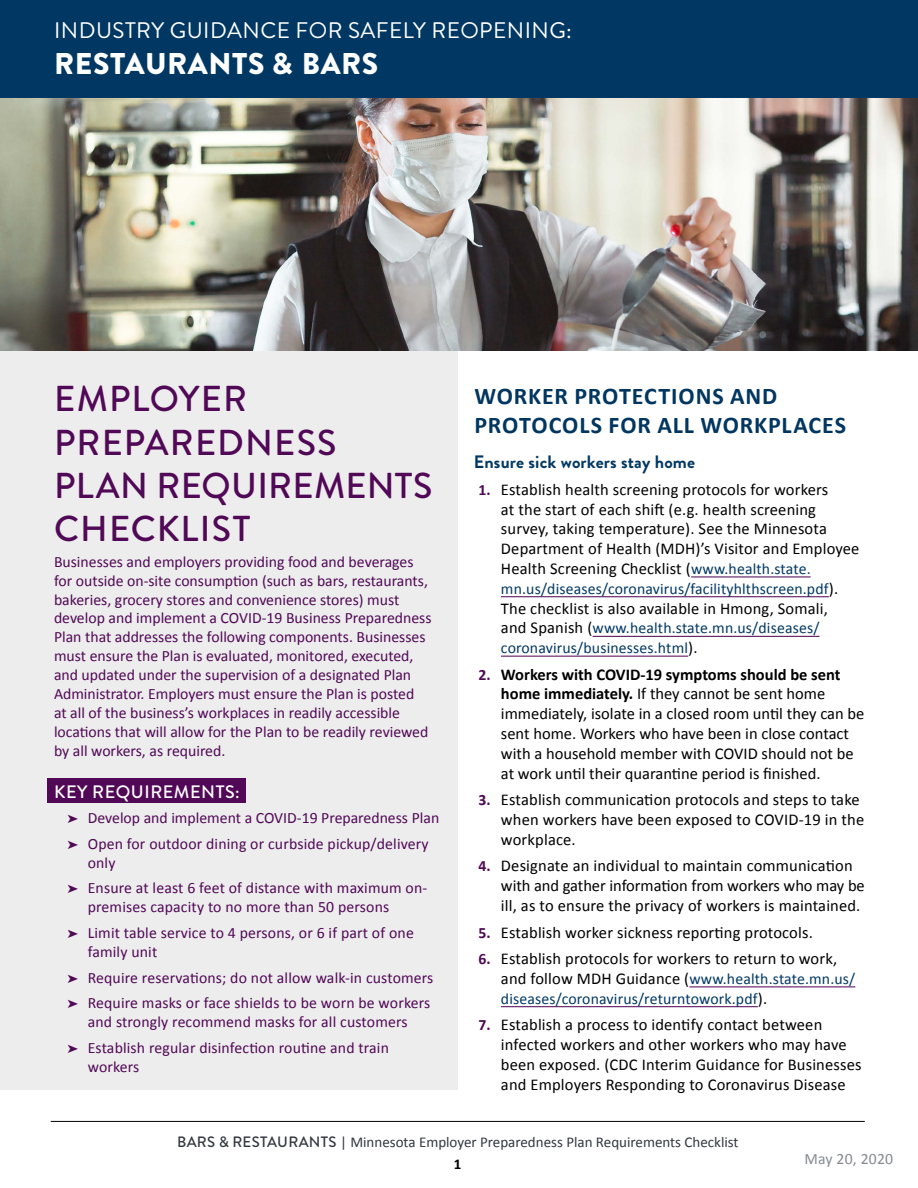
<style>
.page{position:relative;width:918px;height:1188px;background:#fff}
.page>*{position:absolute;margin:0;border:0;box-sizing:border-box;transform-origin:0 0}
.Section_Heading_H2{font:500 36px/43.2px "Brandon Grotesque";letter-spacing:.025em;color:#510856}
.t1{font:900 30px "Brandon Grotesque";letter-spacing:.02em;color:#fff}
.SECTION_Heading_H3{font:700 24px/28.8px "Calibri";letter-spacing:.035em;color:#003660}
.t2{font:22.5px "Brandon Grotesque";letter-spacing:.02em;color:#fff}
.Subhead{font:700 18px "Brandon Grotesque";letter-spacing:.01em;color:#003863}
.shaded{font:500 18px "Brandon Grotesque";letter-spacing:.03em;color:#fff}
.t3{font:16.5px/19.8px "Calibri";letter-spacing:.01em;color:#000}
.infographic_text_p2{font:15.75px/18.9px "Calibri";color:#510856}
.t4{font:15.75px/19.8px "Calibri";letter-spacing:.01em;color:#003863}
.Numbered{font:15.75px "Calibri";letter-spacing:.01em;color:#878a8f}
.t5{font:15px "Calibri";color:#343741}
.t6{font:700 15px "Calibri";color:#000}
.s1{font-weight:700;font-size:15.75px;color:#510856}
.s2{font-size:15.75px;color:#003863}
.s3{font-size:16.5px;color:#000}
.s4{font-weight:700}
.s5{font-family:"Brandon Grotesque";font-weight:500}
</style>
<div class="page">
<hr style="left:51px;top:1121px;width:814px;height:1px;background:#000">
<img style="left:0;top:97px;width:918px;height:254px">
<div style="left:0;top:0;width:918px;height:97px;background:#003863"></div>
<div style="left:0;top:351px;width:458px;height:739px;background:#ecedec"></div>
<div style="left:47px;top:778px;width:199px;height:25px;background:#510856"></div>
<hr style="left:691px;top:576px;width:120px;height:1px;background:#510856">
<hr style="left:501px;top:596px;width:328px;height:1px;background:#510856">
<hr style="left:593px;top:636px;width:227px;height:1px;background:#510856">
<hr style="left:501px;top:656px;width:187px;height:1px;background:#510856">
<hr style="left:690px;top:986px;width:165px;height:1px;background:#510856">
<hr style="left:501px;top:1006px;width:257px;height:1px;background:#510856">
<p class="t2" style="left:54px;top:15px;width:519px">INDUSTRY GUIDANCE FOR SAFELY REOPENING:</p>
<h1 class="t1" style="left:54px;top:42px;width:326px">RESTAURANTS &amp; BARS</h1>
<h2 class="Section_Heading_H2" style="left:54px;top:378px;width:380px">EMPLOYER<br>PREPAREDNESS<br>PLAN REQUIREMENTS<br>CHECKLIST</h2>
<p class="infographic_text_p2" style="left:54px;top:551px;width:379px">Businesses and employers providing food and beverages for outside on-site consumption (such as bars, restaurants, bakeries, grocery stores and convenience stores) must develop and implement a COVID-19 Business Preparedness Plan that addresses the following components. Businesses must ensure the Plan is evaluated, monitored, executed, and updated under the supervision of a designated Plan Administrator. Employers must ensure the Plan is posted<br>at all of the business’s workplaces in readily accessible locations that will allow for the Plan to be readily reviewed by all workers, as required.</p>
<p class="shaded" style="left:54px;top:779px;width:187px">KEY REQUIREMENTS:</p>
<p class="infographic_text_p2" style="left:68px;top:808px;width:373px">➤ Develop and implement a COVID-19 Preparedness Plan</p>
<p class="infographic_text_p2" style="left:88px;top:833px;width:343px;text-indent:-20px">➤ Open for outdoor dining or curbside pickup/delivery only</p>
<p class="infographic_text_p2" style="left:88px;top:878px;width:341px;text-indent:-20px">➤ Ensure at least 6 feet of distance with maximum on&shy;premises capacity to no more than 50 persons</p>
<p class="infographic_text_p2" style="left:88px;top:923px;width:328px;text-indent:-20px">➤ Limit table service to 4 persons, or 6 if part of one family unit</p>
<p class="infographic_text_p2" style="left:68px;top:967px;width:367px">➤ Require reservations; do not allow walk-in customers</p>
<p class="infographic_text_p2" style="left:68px;top:993px;width:364px;text-align:center">➤ Require masks or face shields to be worn be workers and strongly recommend masks for all customers</p>
<p class="infographic_text_p2" style="left:88px;top:1037px;width:303px;text-indent:-20px">➤ Establish regular disinfection routine and train workers</p>
<h3 class="SECTION_Heading_H3" style="left:474px;top:381px;width:373px">WORKER PROTECTIONS AND<br>PROTOCOLS FOR ALL WORKPLACES</h3>
<h2 class="Subhead" style="left:474px;top:449px;width:223px">Ensure sick workers stay home</h2>
<p class="t3" style="left:501px;top:479px;width:360px;text-indent:-22px"><span class="s1">1.</span> Establish health screening protocols for workers<br>at the start of each shift (e.g. health screening survey, taking temperature). See the Minnesota Department of Health (MDH)’s Visitor and Employee Health Screening Checklist (<span class="s2">www.health.state.</span></p>
<p class="t4" style="left:501px;top:578px;width:339px">mn.us/diseases/coronavirus/facilityhlthscreen.pdf<span class="s3">).</span></p>
<p class="t3" style="left:501px;top:597px;width:328px">The checklist is also available in Hmong, Somali,</p>
<p class="t4" style="left:501px;top:617px;width:320px"><span class="s3">and Spanish (</span>www.health.state.mn.us/diseases/ coronavirus/businesses.html<span class="s3">).</span></p>
<p class="t3" style="left:501px;top:664px;width:365px;text-indent:-22px"><span class="s1">2.</span> <span class="s4">Workers with COVID-19 symptoms should be sent home immediately.</span> If they cannot be sent home immediately, isolate in a closed room until they can be sent home. Workers who have been in close contact with a household member with COVID should not be at work until their quarantine period is finished.</p>
<p class="t3" style="left:501px;top:789px;width:365px;text-indent:-22px"><span class="s1">3.</span> Establish communication protocols and steps to take when workers have been exposed to COVID-19 in the workplace.</p>
<p class="t3" style="left:501px;top:855px;width:365px;text-indent:-22px"><span class="s1">4.</span> Designate an individual to maintain communication with and gather information from workers who may be ill, as to ensure the privacy of workers is maintained.</p>
<p class="t3" style="left:478px;top:921px;width:336px"><span class="s1">5.</span> Establish worker sickness reporting protocols.</p>
<p class="t3" style="left:478px;top:948px;width:360px"><span class="s1">6.</span> Establish protocols for workers to return to work,</p>
<p class="t4" style="left:501px;top:968px;width:356px"><span class="s3">and follow MDH Guidance (</span>www.health.state.mn.us/ diseases/coronavirus/returntowork.pdf<span class="s3">).</span></p>
<p class="t3" style="left:501px;top:1014px;width:362px;text-indent:-22px"><span class="s1">7.</span> Establish a process to identify contact between infected workers and other workers who may have been exposed. (CDC Interim Guidance for Businesses and Employers Responding to Coronavirus Disease</p>
<p class="t5" style="left:177px;top:1132px;width:563px"><span class="s5">BARS &amp; RESTAURANTS</span> | Minnesota Employer Preparedness Plan Requirements Checklist</p>
<p class="t6" style="left:454px;top:1155px;width:9px">1</p>
<p class="Numbered" style="left:805px;top:1149px;width:90px">May 20, 2020</p>
</div>
